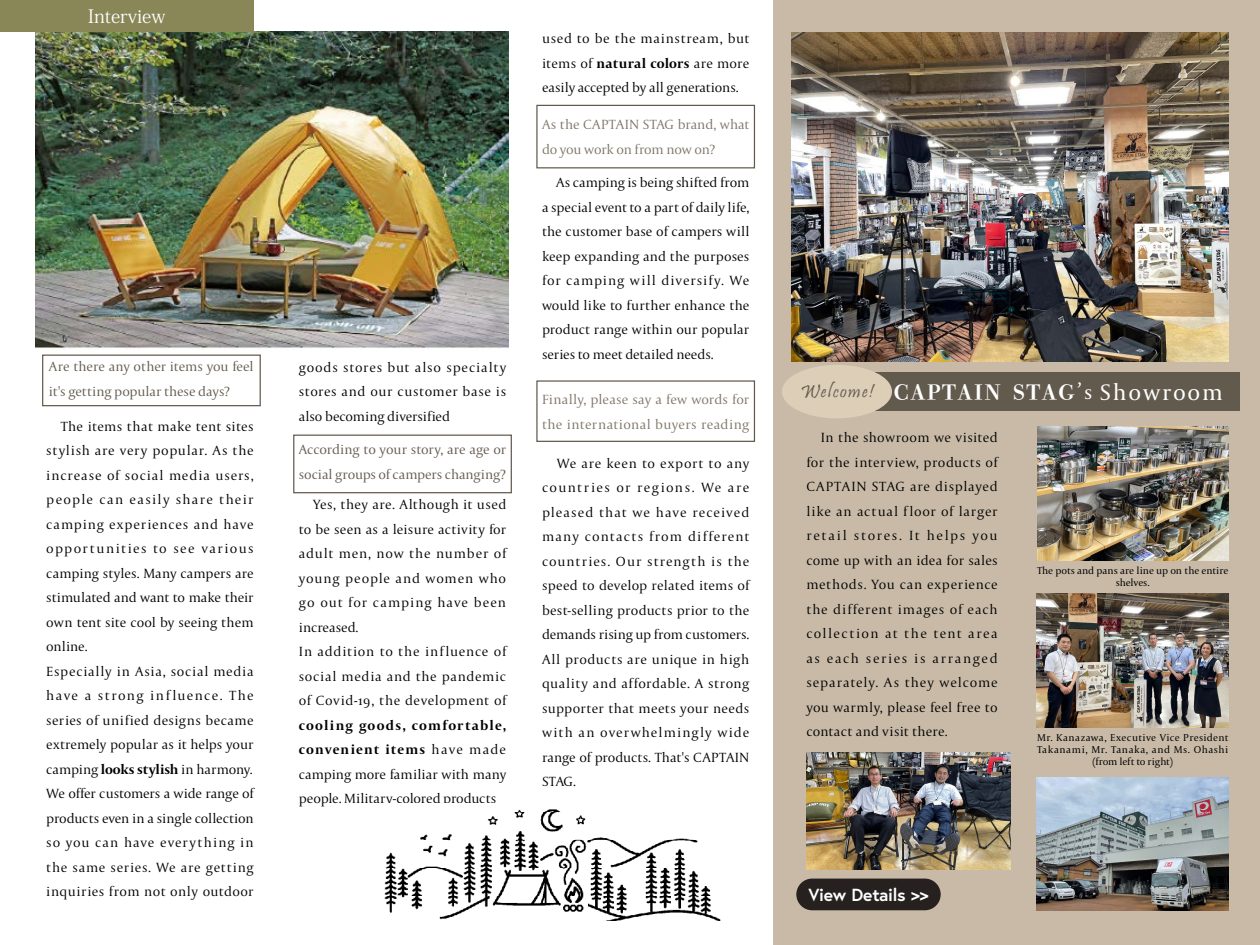
<style>
.page{position:relative;width:1260px;height:945px;background:#fff}
.page>*{position:absolute;margin:0;border:0;box-sizing:border-box;transform-origin:0 0}
.t1{font:23.62px "Capitolium 2";letter-spacing:.075em;color:#fff}
.t2{font:800 21px "DNP Shuei 4 go B Std";letter-spacing:.075em;color:#fff}
.t3{font:21px "Capitolium 2";color:#fff}
.t4{font:19.25px "Pristina";color:#635a4e}
.t5{font:18.38px "Koz Min Pr 6 N";color:#fff}
.t6{font:700 17.5px "Europa";letter-spacing:-.02em;color:#fff}
.t7{font:300 14px/24.5px "Capitolium 2";letter-spacing:.035em;color:#000}
.t8{font:300 14px/24.5px "Capitolium 2";letter-spacing:.06em;color:#000;text-align:right}
.t9{font:300 14px/24.5px "Capitolium 2";letter-spacing:-.005em;color:#635a4e}
.t10{font:300 14px/24.5px "Capitolium 2";letter-spacing:.015em;color:#7f7568}
.t11{font:300 14px "Capitolium 2";letter-spacing:.005em;color:#000}
.t12{font:300 14px/24.5px "Capitolium 2";letter-spacing:-.015em;color:#7f7568}
.t13{font:300 14px "Capitolium 2";letter-spacing:-.005em;color:#000}
.t14{font:300 14px "Capitolium 2";letter-spacing:.015em;color:#000}
.t15{font:300 14px "Capitolium 2";letter-spacing:.09em;color:#000}
.t16{font:300 14px "Capitolium 2";letter-spacing:.085em;color:#000}
.t17{font:10.5px/12.2px "Capitolium 2";letter-spacing:.02em;color:#000;text-align:center}
.t18{font:10.5px/11.4px "Capitolium 2";letter-spacing:-.01em;color:#000;text-align:center}
.s1{font-weight:700}
.s2{font-family:"Ten Mincho Text";font-weight:400}
</style>
<div class="page">
<div style="left:774px;top:0;width:486px;height:945px;background:#c8baa7"></div>
<img style="left:1037px;top:426px;width:191px;height:135px">
<img style="left:1037px;top:593px;width:191px;height:135px">
<img style="left:806px;top:752px;width:205px;height:118px">
<img style="left:1037px;top:777px;width:192px;height:133px">
<img style="left:36px;top:32px;width:473px;height:318px">
<img style="left:791px;top:33px;width:438px;height:328px">
<div style="left:796px;top:879px;width:145px;height:31px;background:#26201f;border-radius:16px"></div>
<div style="left:802px;top:372px;width:438px;height:39px;background:#635a4e"></div>
<div style="left:782px;top:365px;width:110px;height:53px;background:#ddceb8;border-radius:50%"></div>
<div style="left:0;top:0;width:254px;height:32px;background:#898757"></div>
<div style="left:42px;top:355px;width:219px;height:51px;border:1px solid #635a4e"></div>
<div style="left:293px;top:435px;width:219px;height:58px;border:1px solid #635a4e"></div>
<div style="left:536px;top:105px;width:219px;height:63px;border:1px solid #635a4e"></div>
<div style="left:536px;top:380px;width:219px;height:62px;border:1px solid #635a4e"></div>
<img style="left:384px;top:809px;width:337px;height:112px">
<h3 class="t5" style="left:88px;top:6px;width:79px">Interview</h3>
<p class="t9" style="left:49px;top:354px;width:206px">Are there any other items you feel it s' getting popular these days?</p>
<p class="t8" style="left:46px;top:413px;width:209px">The items that make tent sites stylish are very popular. As the increase of social media users, people nac easi yl share their camping experiences and have<br>rav ious</p>
<p class="t16" style="left:46px;top:539px;width:102px">oppor ut nities</p>
<p class="t11" style="left:46px;top:564px;width:209px">camping styles. Many campers are</p>
<p class="t13" style="left:46px;top:588px;width:209px">stimulated and want to make their</p>
<p class="t11" style="left:46px;top:613px;width:209px">own tent site cool by seeing them</p>
<p class="t7" style="left:46px;top:634px;width:43px">online.</p>
<p class="t7" style="left:46px;top:658px;width:209px">Especially in Asia, social media</p>
<p class="t7" style="left:229px;top:683px;width:26px">The</p>
<p class="t7" style="left:153px;top:536px;width:15px">ot</p>
<p class="t7" style="left:173px;top:536px;width:23px">ees</p>
<p class="t7" style="left:46px;top:683px;width:209px">have<br>series of unified designs became extremely popular as it helps your camping <span class="s1">looks stylish</span> in harmony.<br>We offer customers a wide range of products even in a single collection so you can have everything in the same series. We are getting inquiries from not only outdoor</p>
<p class="t15" style="left:150px;top:686px;width:74px">ni fluence.</p>
<p class="t7" style="left:98px;top:683px;width:47px">rts ong</p>
<p class="t7" style="left:85px;top:683px;width:8px">a</p>
<p class="t7" style="left:299px;top:355px;width:209px;text-align:justify">goods stores but also specialty stores and our customer base is also becoming diversified</p>
<p class="t9" style="left:299px;top:437px;width:209px">According to your story, are age or social groups of campers changing?</p>
<p class="t7" style="left:299px;top:492px;width:209px;text-indent:14px">Yes, they are. Although it used to be seen as a leisure activity for adult men, now the number of young people and women who go out for camping have been increased.<br>In addition to the influence of social media and the pandemic of Covid-19, the development of</p>
<p class="t7" style="left:299px;top:712px;width:209px;text-align:justify"><span class="s1">cooling goods, comfortable, convenient items</span> have made camping more familiar with many people. Military-colored products</p>
<p class="t7" style="left:542px;top:26px;width:209px;text-align:justify">used to be the mainstream, but items of <span class="s1">natural colors</span> are more easily accepted by all generations.</p>
<p class="t12" style="left:542px;top:112px;width:209px">As the CAPTAIN STAG brand, what do you work on from now on?</p>
<p class="t7" style="left:542px;top:170px;width:209px;text-align:justify;text-indent:14px">As camping is being shifted from a special event to a part of daily life, the customer base of campers will keep expanding and the purposes for camping will diversif .y We would like to further enhance the product range within our popular series to meet detailed needs.</p>
<p class="t10" style="left:542px;top:387px;width:209px">Finally, please say a few words for the international buyers reading</p>
<p class="t7" style="left:557px;top:451px;width:194px;text-align:right">We are keen to export to any<br>era</p>
<p class="t7" style="left:701px;top:475px;width:22px">We</p>
<p class="t7" style="left:542px;top:475px;width:209px">countries<br>pleased that we have received many contac fst rom different countries. Our strength is the speed to develop related items of best-selling products prior to the demands rising up from customers.<br>All products are unique in high quality and affordable A. strong supporter that meets your needs with an overwhelmingly wide range of products. That s' CAPTAIN<br>STAG.</p>
<p class="t7" style="left:637px;top:475px;width:59px">ger i o n .s</p>
<p class="t7" style="left:616px;top:475px;width:16px">or</p>
<h3 class="t4" style="left:800px;top:381px;width:75px;rotate:-1deg">Welcome!</h3>
<h1 class="t1" style="left:1100px;top:377px;width:125px">Showroom</h1>
<h2 class="t2" style="left:1013px;top:378px;width:71px">STAG<span class="s2">‘</span></h2>
<h2 class="t2" style="left:894px;top:378px;width:109px">CAPTAIN</h2>
<h2 class="t3" style="left:1084px;top:379px;width:10px">s</h2>
<p class="t7" style="left:806px;top:425px;width:193px;text-align:right">In the showroom we visited for the interview, products of<br>CAPTAIN STAG are displayed like an actual floor of larger you</p>
<p class="t7" style="left:806px;top:523px;width:42px">r e l iat</p>
<p class="t14" style="left:806px;top:551px;width:193px">come up with an idea for sales</p>
<p class="t7" style="left:806px;top:572px;width:193px">methods. You can experience</p>
<p class="t8" style="left:806px;top:597px;width:193px">the different images of each</p>
<p class="t7" style="left:968px;top:621px;width:31px">area</p>
<p class="t7" style="left:927px;top:523px;width:40px">helps</p>
<p class="t7" style="left:909px;top:523px;width:12px">It</p>
<p class="t7" style="left:854px;top:523px;width:50px">stores.</p>
<p class="t15" style="left:806px;top:625px;width:74px">collection</p>
<p class="t7" style="left:904px;top:621px;width:24px">the</p>
<p class="t7" style="left:885px;top:621px;width:14px">at</p>
<p class="t7" style="left:933px;top:621px;width:30px">tent</p>
<p class="t7" style="left:827px;top:646px;width:34px">each</p>
<p class="t7" style="left:932px;top:646px;width:67px">ra ranged</p>
<p class="t7" style="left:866px;top:646px;width:43px">series</p>
<p class="t7" style="left:914px;top:646px;width:13px">is</p>
<p class="t7" style="left:806px;top:646px;width:193px">sa<br>separately. As they welcome you warmly, please feel free to contact and visit there.</p>
<p class="t18" style="left:1037px;top:565px;width:193px">The pots and pans are line up on the entire shelves.</p>
<p class="t17" style="left:1037px;top:731px;width:193px">Mr. Kanazawa, Executive Vice President<br>Takanami, Mr. Tanaka, and Ms. Ohashi (from left to right(</p>
<p class="t6" style="left:808px;top:883px;width:122px">View Details &lt;&lt;</p>
</div>
